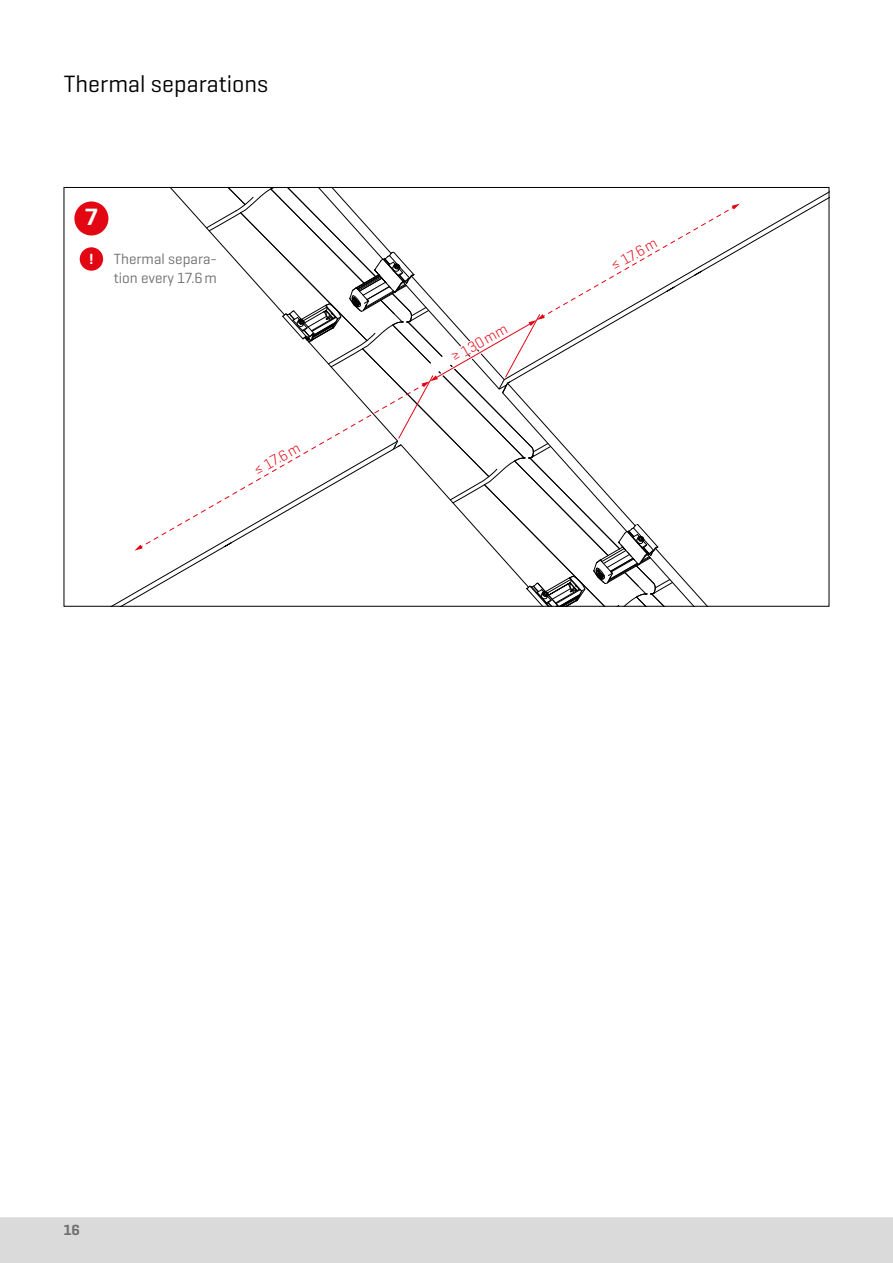
<style>
.page{position:relative;width:893px;height:1263px;background:#fff}
.page>*{position:absolute;margin:0;border:0;box-sizing:border-box;transform-origin:0 0}
.t1{font:24px "K2 Geogrotesque";color:#000}
.t2{font:600 24px "K2 Geogrotesque";color:#fff}
.t3{font:15px/19px "K2 Geogrotesque";color:#706f6f}
.t4{font:300 15px "K2 Geogrotesque";color:#e30613}
.t5{font:600 15px "K2 Geogrotesque";color:#706f6f}
.t6{font:600 15px "K2 Geogrotesque";color:#fff}
</style>
<div class="page">
<div style="left:0;top:1217px;width:893px;height:46px;background:#dadada"></div>
<svg style="left:65px;top:187px;width:764px;height:420px"></svg>
<h1 class="t1" style="left:64px;top:69px;width:206px">Thermal separations</h1>
<h1 class="t2" style="left:85px;top:202px;width:14px">7</h1>
<p class="t6" style="left:89px;top:249px;width:5px">!</p>
<p class="t3" style="left:114px;top:248px;width:105px">Thermal separa&shy;tion every 17.6m</p>
<p class="t4" style="left:251px;top:463px;width:52px;rotate:-29deg">≤ 17.6 m</p>
<p class="t4" style="left:448px;top:350px;width:63px;rotate:-29deg">≥ 130 mm</p>
<p class="t4" style="left:608px;top:258px;width:52px;rotate:-29deg">≤ 17.6 m</p>
<p class="t5" style="left:64px;top:1221px;width:18px">16</p>
</div>
